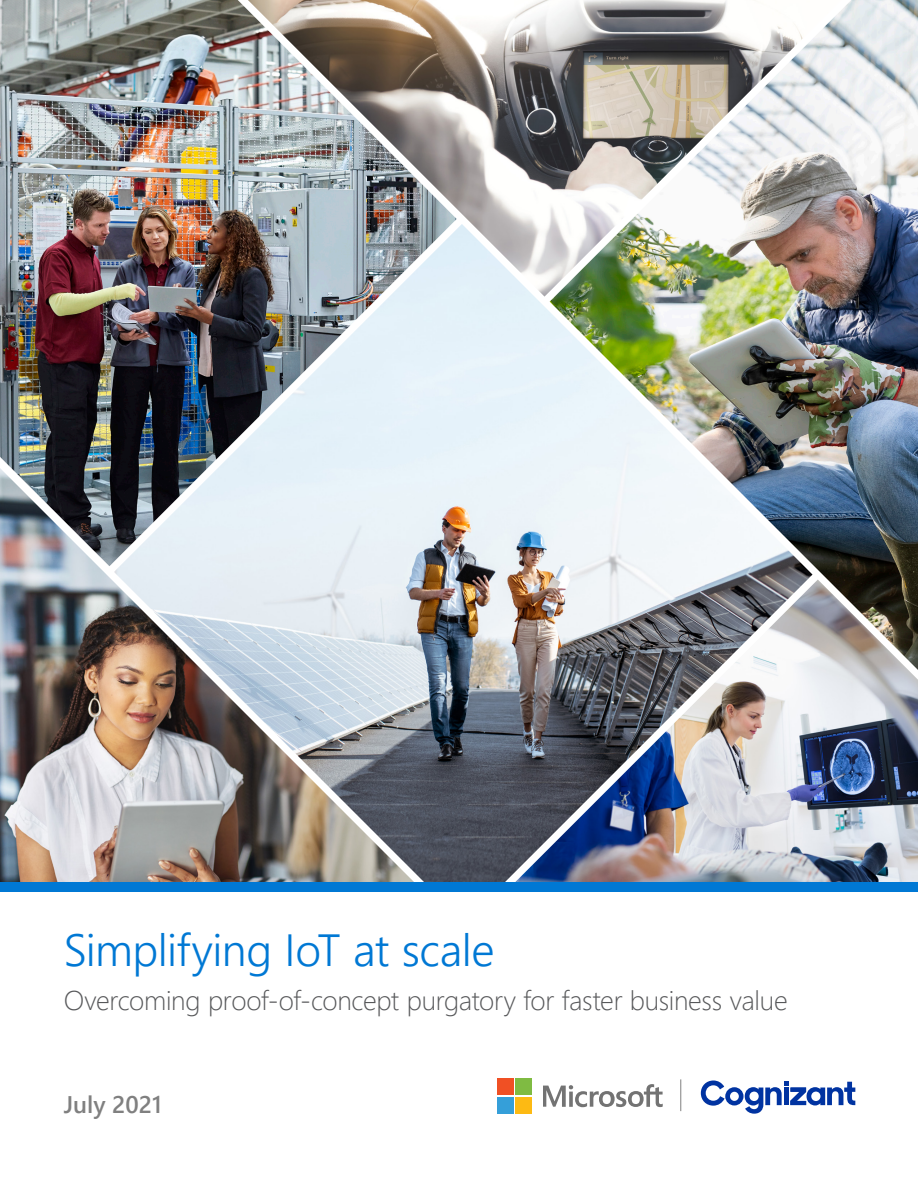
<style>
.page{position:relative;width:918px;height:1188px;background:#fff}
.page>*{position:absolute;margin:0;border:0;box-sizing:border-box;transform-origin:0 0}
.H1{font:300 45px "Segoe UI";letter-spacing:-.01em;color:#0078d4}
.H1_following{font:300 27px "Segoe UI";letter-spacing:-.01em;color:#57585a}
.Date{font:600 24px "Segoe UI";color:#808080}
</style>
<div class="page">
<img style="left:457px;top:0;width:93px;height:224px">
<img style="left:0;top:0;width:457px;height:468px">
<img style="left:114px;top:224px;width:436px;height:658px">
<img style="left:550px;top:0;width:368px;height:580px">
<img style="left:0;top:468px;width:422px;height:414px">
<hr style="left:680px;top:1079px;width:1px;height:32px;background:#808080">
<img style="left:511px;top:580px;width:407px;height:302px">
<div style="left:0;top:882px;width:918px;height:10px;background:#0078d4"></div>
<svg style="left:543px;top:1084px;width:120px;height:23px"></svg>
<div style="left:497px;top:1078px;width:17px;height:17px;background:#f05024"></div>
<div style="left:515px;top:1078px;width:17px;height:17px;background:#7fbb42"></div>
<div style="left:497px;top:1097px;width:17px;height:17px;background:#359fd9"></div>
<div style="left:515px;top:1097px;width:17px;height:17px;background:#fdba13"></div>
<svg style="left:701px;top:1080px;width:154px;height:34px"></svg>
<h1 class="H1" style="left:64px;top:907px;width:432px">Simplifying IoT at scale</h1>
<p class="H1_following" style="left:64px;top:975px;width:725px">Overcoming proof-of-concept purgatory for faster business value</p>
<p class="Date" style="left:64px;top:1082px;width:100px">July 2021</p>
</div>
